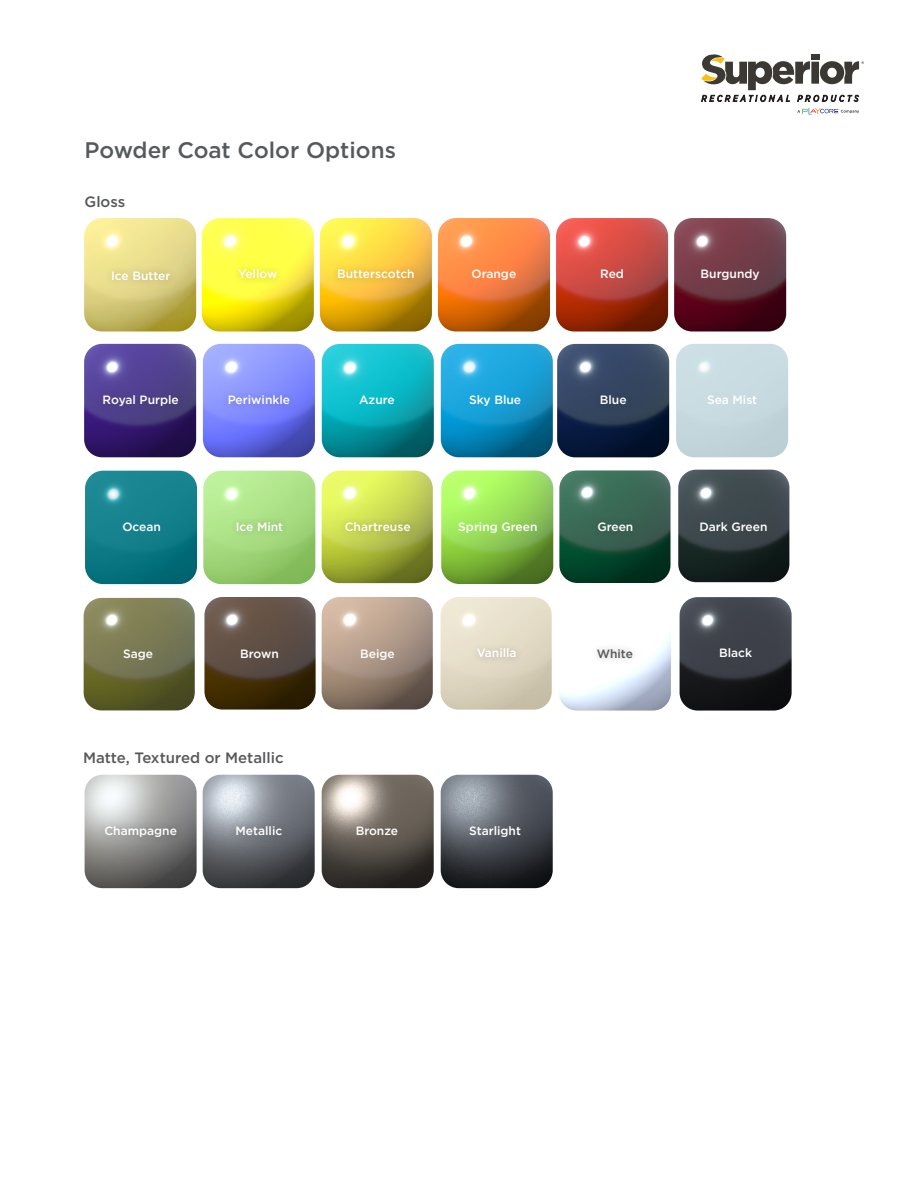
<style>
.page{position:relative;width:918px;height:1188px;background:#fff}
.page>*{position:absolute;margin:0;border:0;box-sizing:border-box;transform-origin:0 0}
.t1{font:500 22.5px "Gotham";color:#575a5c}
.t2{font:500 15px "Gotham";color:#57585a}
.t3{font:500 12px "Gotham";color:#fff}
.t4{font:500 12px "Gotham";letter-spacing:-.005em;color:#57585a}
</style>
<div class="page">
<img style="left:202px;top:218px;width:112px;height:114px">
<div style="left:231px;top:262px;width:53px;height:24px;background:#faf944"></div>
<img style="left:320px;top:218px;width:112px;height:114px">
<img style="left:438px;top:218px;width:112px;height:114px">
<img style="left:556px;top:218px;width:112px;height:114px">
<img style="left:674px;top:218px;width:112px;height:114px">
<img style="left:84px;top:344px;width:112px;height:113px">
<img style="left:203px;top:344px;width:112px;height:113px">
<img style="left:322px;top:344px;width:112px;height:113px">
<img style="left:441px;top:344px;width:112px;height:113px">
<img style="left:676px;top:344px;width:112px;height:113px">
<img style="left:441px;top:471px;width:112px;height:113px">
<img style="left:559px;top:470px;width:112px;height:113px">
<img style="left:84px;top:598px;width:111px;height:112px">
<img style="left:204px;top:597px;width:112px;height:113px">
<div style="left:330px;top:262px;width:92px;height:25px;background:#231f20;opacity:.25"></div>
<img style="left:678px;top:470px;width:111px;height:112px">
<img style="left:322px;top:597px;width:111px;height:113px">
<img style="left:441px;top:597px;width:111px;height:113px">
<img style="left:559px;top:634px;width:112px;height:77px">
<img style="left:680px;top:597px;width:112px;height:114px">
<img style="left:85px;top:775px;width:112px;height:113px">
<img style="left:557px;top:344px;width:112px;height:113px">
<img style="left:441px;top:775px;width:112px;height:113px">
<img style="left:203px;top:775px;width:112px;height:113px">
<img style="left:322px;top:775px;width:112px;height:113px">
<svg style="left:701px;top:54px;width:163px;height:60px"></svg>
<div style="left:96px;top:388px;width:90px;height:26px;background:#231f20;opacity:.25"></div>
<div style="left:97px;top:819px;width:87px;height:26px;background:#231f20;opacity:.25"></div>
<div style="left:593px;top:388px;width:41px;height:25px;background:#33445d"></div>
<div style="left:470px;top:641px;width:54px;height:25px;background:#dfd7c2"></div>
<div style="left:221px;top:388px;width:76px;height:24px;background:#231f20;opacity:.25"></div>
<div style="left:591px;top:516px;width:50px;height:23px;background:#386151"></div>
<div style="left:229px;top:819px;width:60px;height:24px;background:#231f20;opacity:.25"></div>
<div style="left:590px;top:642px;width:50px;height:23px;background:#f9f9f9"></div>
<img style="left:84px;top:218px;width:112px;height:114px">
<div style="left:104px;top:264px;width:73px;height:24px;background:#231f20;opacity:.25"></div>
<img style="left:85px;top:471px;width:112px;height:113px">
<img style="left:203px;top:471px;width:112px;height:113px">
<img style="left:322px;top:471px;width:111px;height:112px">
<div style="left:229px;top:515px;width:61px;height:24px;background:#a6da82"></div>
<div style="left:338px;top:515px;width:80px;height:24px;background:#231f20;opacity:.25"></div>
<p class="t1" style="left:85px;top:135px;width:313px">Powder Coat Color Options</p>
<p class="t2" style="left:85px;top:192px;width:42px">Gloss</p>
<p class="t3" style="left:111px;top:267px;width:61px">Ice Butter</p>
<p class="t3" style="left:103px;top:392px;width:78px">Royal Purple</p>
<p class="t3" style="left:238px;top:266px;width:41px">Yellow</p>
<p class="t3" style="left:337px;top:266px;width:79px">Butterscotch</p>
<p class="t3" style="left:472px;top:266px;width:46px">Orange</p>
<p class="t3" style="left:600px;top:266px;width:25px">Red</p>
<p class="t3" style="left:701px;top:266px;width:61px">Burgundy</p>
<p class="t3" style="left:228px;top:392px;width:64px">Periwinkle</p>
<p class="t3" style="left:359px;top:392px;width:37px">Azure</p>
<p class="t3" style="left:469px;top:392px;width:54px">Sky Blue</p>
<p class="t3" style="left:600px;top:392px;width:28px">Blue</p>
<p class="t3" style="left:707px;top:392px;width:52px">Sea Mist</p>
<p class="t3" style="left:122px;top:519px;width:40px">Ocean</p>
<p class="t3" style="left:236px;top:519px;width:49px">Ice Mint</p>
<p class="t3" style="left:345px;top:519px;width:67px">Chartreuse</p>
<p class="t3" style="left:458px;top:519px;width:81px">Spring Green</p>
<p class="t3" style="left:597px;top:519px;width:38px">Green</p>
<p class="t3" style="left:699px;top:519px;width:70px">Dark Green</p>
<p class="t3" style="left:123px;top:646px;width:32px">Sage</p>
<p class="t3" style="left:240px;top:646px;width:40px">Brown</p>
<p class="t3" style="left:360px;top:646px;width:36px">Beige</p>
<p class="t3" style="left:477px;top:645px;width:41px">Vanilla</p>
<p class="t4" style="left:597px;top:645px;width:38px">White</p>
<p class="t3" style="left:719px;top:645px;width:34px">Black</p>
<p class="t2" style="left:83px;top:748px;width:202px">Matte, Textured or Metallic</p>
<p class="t3" style="left:104px;top:823px;width:74px">Champagne</p>
<p class="t3" style="left:236px;top:823px;width:48px">Metallic</p>
<p class="t3" style="left:356px;top:823px;width:44px">Bronze</p>
<p class="t3" style="left:469px;top:823px;width:53px">Starlight</p>
</div>
